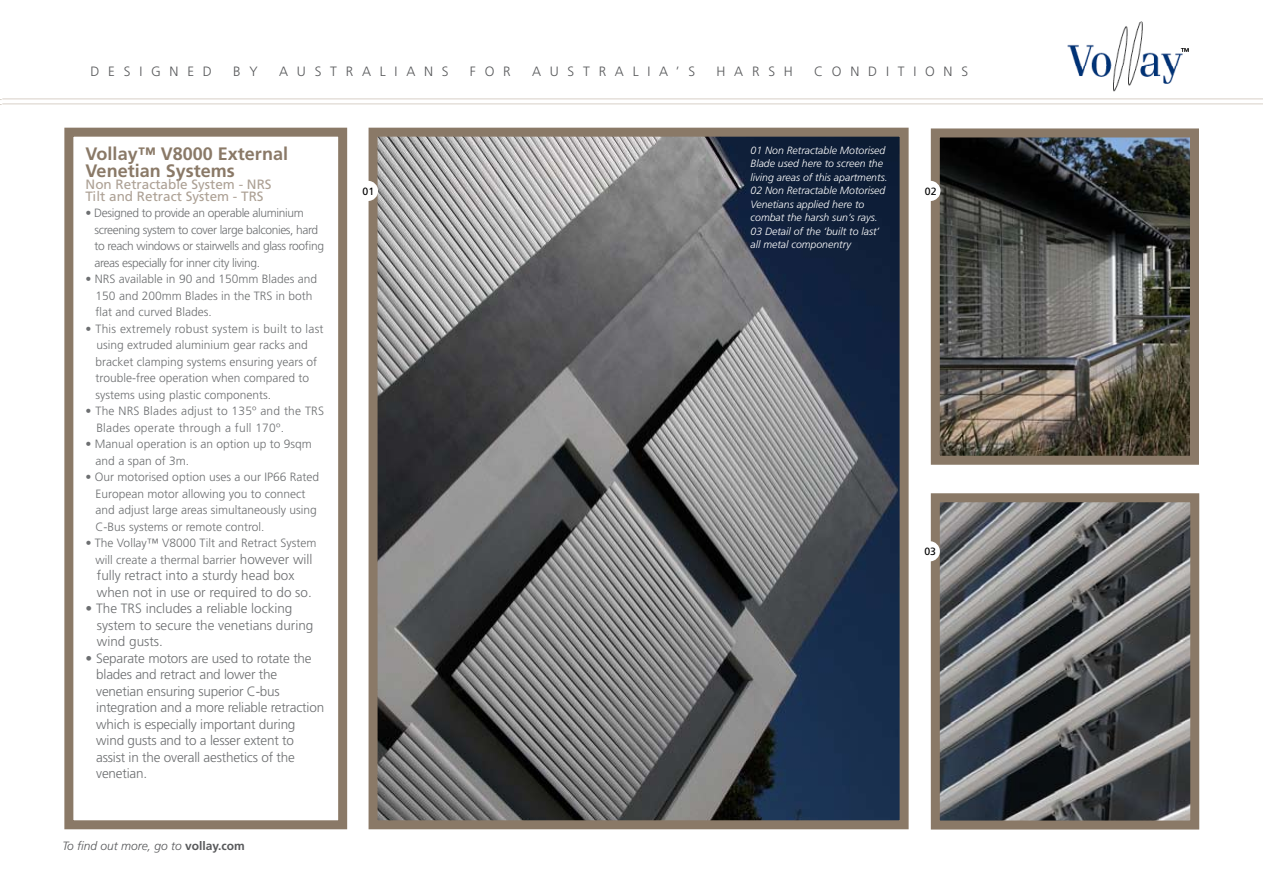
<style>
.page{position:relative;width:1263px;height:893px;background:#fff}
.page>*{position:absolute;margin:0;border:0;box-sizing:border-box;transform-origin:0 0}
.t1{font:700 18px/16.5px "Frutiger";color:#8a7967}
.t2{font:300 13.5px/16.5px "Frutiger";letter-spacing:-.015em;color:#6d6f71}
.t3{font:300 13.5px "Frutiger";letter-spacing:.65em;color:#58595b}
.t4{font:13.5px/12px "Frutiger";color:#ada195}
.t5{font:300 12px/16.5px "Frutiger";color:#6d6f71}
.t6{font:300 12px/16.5px "Frutiger";letter-spacing:-.03em;color:#6d6f71}
.t7{font:300 12px/16.5px "Frutiger";letter-spacing:.02em;color:#6d6f71}
.t8{font:italic 300 12px "Frutiger";color:#58595b}
.t9{font:italic 300 10.5px/13.5px "Frutiger";color:#fff}
.t10{font:10.5px "Frutiger";color:#000}
.s1{font-style:italic}
.s2{font-size:13.5px}
.s3{font-weight:700;font-style:normal}
</style>
<div class="page">
<div style="left:64px;top:128px;width:283px;height:701px;border:9px solid #8a7967"></div>
<img style="left:941px;top:503px;width:248px;height:316px">
<div style="left:931px;top:493px;width:268px;height:336px;border:9px solid #8a7967"></div>
<img style="left:379px;top:138px;width:520px;height:681px">
<div style="left:369px;top:128px;width:540px;height:701px;border:9px solid #8a7967"></div>
<img style="left:941px;top:138px;width:248px;height:317px">
<div style="left:931px;top:128px;width:268px;height:337px;border:9px solid #8a7967"></div>
<hr style="left:2px;top:98px;width:1261px;height:1px;background:#d8d0c7">
<hr style="left:2px;top:103px;width:1261px;height:1px;background:#d8d0c7">
<div style="left:358px;top:181px;width:20px;height:20px;background:#fff;border-radius:50%"></div>
<div style="left:920px;top:541px;width:20px;height:20px;background:#fff;border-radius:50%"></div>
<div style="left:920px;top:181px;width:20px;height:20px;background:#fff;border-radius:50%"></div>
<img style="left:1067px;top:21px;width:122px;height:71px">
<p class="t3" style="left:91px;top:64px;width:123px">DESIGNED</p>
<p class="t3" style="left:233px;top:64px;width:26px">B Y</p>
<p class="t3" style="left:279px;top:64px;width:171px">AUSTRALIANS</p>
<p class="t3" style="left:470px;top:64px;width:42px">FOR</p>
<p class="t3" style="left:532px;top:64px;width:165px">AUSTRALIA’S</p>
<p class="t3" style="left:716px;top:64px;width:78px">HARSH</p>
<p class="t3" style="left:814px;top:64px;width:155px">CONDITIONS</p>
<h1 class="t1" style="left:86px;top:146px;width:204px">Vollay™ V8000 External<br>Venetian Systems</h1>
<p class="t4" style="left:86px;top:178px;width:188px">Non Retractable System - NRS<br>Tilt and Retract System - TRS</p>
<p class="t6" style="left:95px;top:205px;width:231px;text-indent:-9px">• Designed to provide an operable aluminium screening system to cover large balconies, hard to reach windows or stairwells and glass roofing areas especially for inner city living.</p>
<p class="t5" style="left:96px;top:271px;width:223px;text-indent:-10px">• NRS available in 90 and 150mm Blades and<br>150 and 200mm Blades in the TRS in both flat and curved Blades.</p>
<p class="t5" style="left:96px;top:321px;width:229px;text-indent:-10px">• This extremely robust system is built to last using extruded aluminium gear racks and bracket clamping systems ensuring years of trouble-free operation when compared to systems using plastic components.</p>
<p class="t7" style="left:96px;top:403px;width:229px;text-indent:-11px">• The NRS Blades adjust to 135º and the TRS<br>Blades operate through a full 170º.</p>
<p class="t5" style="left:96px;top:436px;width:218px;text-indent:-10px">• Manual operation is an option up to 9sqm and a span of 3m.</p>
<p class="t5" style="left:96px;top:469px;width:225px;text-indent:-10px">• Our motorised option uses a our IP66 Rated European motor allowing you to connect and adjust large areas simultaneously using C-Bus systems or remote control.</p>
<p class="t5" style="left:86px;top:535px;width:232px;text-align:center"><span class="s1">•</span> The Vollay™ V8000 Tilt and Retract System will create a thermal barrier <span class="s2">however will</span></p>
<p class="t2" style="left:97px;top:567px;width:216px">fully retract into a sturdy head box when not in use or required to do so.</p>
<p class="t2" style="left:97px;top:600px;width:218px;text-indent:-11px">• The TRS includes a reliable locking system to secure the venetians during wind gusts.</p>
<p class="t2" style="left:96px;top:650px;width:229px;text-indent:-11px">• Separate motors are used to rotate the blades and retract and lower the venetian ensuring superior C-bus integration and a more reliable retraction which is especially important during wind gusts and to a lesser extent to assist in the overall aesthetics of the venetian.</p>
<p class="t8" style="left:62px;top:839px;width:184px">To find out more, go to <span class="s3">vollay.com</span></p>
<p class="t10" style="left:363px;top:185px;width:13px">01</p>
<p class="t9" style="left:750px;top:143px;width:139px">01 Non Retractable Motorised<br>Blade used here to screen the living areas of this apartments.<br>02 Non Retractable Motorised<br>Venetians applied here to combat the harsh sun’s rays.<br>03 Detail of the ‘built to last’ all metal componentry</p>
<p class="t10" style="left:925px;top:185px;width:13px">02</p>
<p class="t10" style="left:924px;top:545px;width:13px">03</p>
</div>
